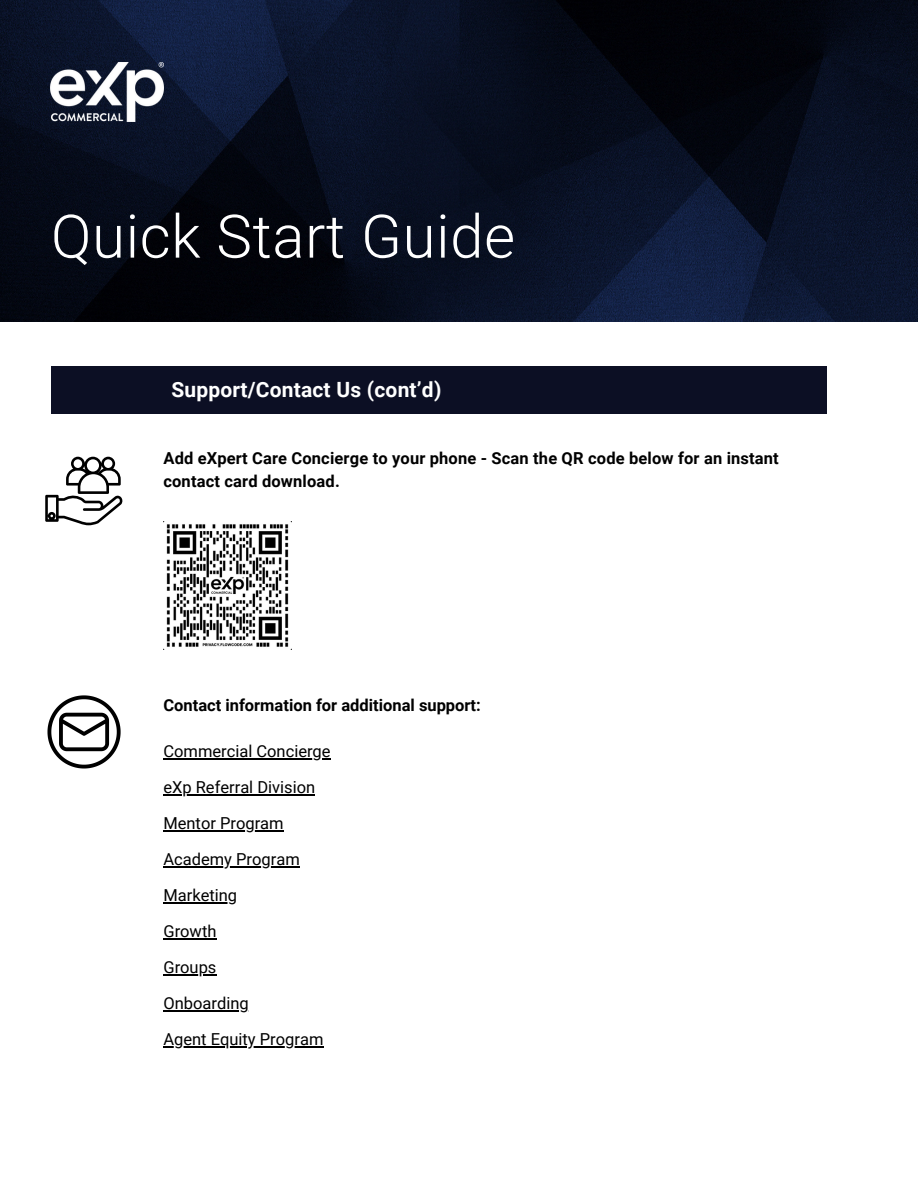
<style>
.page{position:relative;width:918px;height:1188px;background:#fff}
.page>*{position:absolute;margin:0;border:0;box-sizing:border-box;transform-origin:0 0}
.t1{font:300 60px "Roboto";letter-spacing:.01em;color:#fff}
.t2{font:700 21px "Roboto";letter-spacing:.01em;color:#fff}
.t3{font:700 16.5px/22.5px "Roboto";letter-spacing:.01em;color:#000}
.t4{font:16.5px "Roboto";color:#000}
</style>
<div class="page">
<img style="left:0;top:0;width:918px;height:321px">
<img style="left:51px;top:63px;width:112px;height:58px">
<img style="left:163px;top:521px;width:129px;height:129px">
<svg style="left:45px;top:457px;width:78px;height:68px"></svg>
<svg style="left:47px;top:695px;width:74px;height:74px"></svg>
<hr style="left:163px;top:758px;width:168px;height:1px;background:#000">
<hr style="left:163px;top:794px;width:152px;height:1px;background:#000">
<hr style="left:163px;top:830px;width:121px;height:1px;background:#000">
<hr style="left:163px;top:866px;width:137px;height:1px;background:#000">
<hr style="left:163px;top:902px;width:74px;height:1px;background:#000">
<hr style="left:163px;top:938px;width:54px;height:1px;background:#000">
<hr style="left:163px;top:974px;width:54px;height:1px;background:#000">
<hr style="left:163px;top:1010px;width:86px;height:1px;background:#000">
<hr style="left:163px;top:1046px;width:160px;height:1px;background:#000">
<div style="left:51px;top:366px;width:775px;height:48px;background:#0c0f24"></div>
<h2 class="t1" style="left:51px;top:202px;width:466px">Quick Start Guide</h2>
<p class="t2" style="left:171px;top:377px;width:272px">Support/Contact Us (cont’d)</p>
<p class="t3" style="left:163px;top:447px;width:617px">Add eXpert Care Concierge to your phone - Scan the QR code below for an instant contact card download.</p>
<h3 class="t3" style="left:163px;top:694px;width:319px">Contact information for additional support:</h3>
<p class="t4" style="left:163px;top:742px;width:169px">Commercial Concierge</p>
<p class="t4" style="left:163px;top:778px;width:153px">eXp Referral Division</p>
<h3 class="t4" style="left:163px;top:814px;width:122px">Mentor Program</h3>
<p class="t4" style="left:163px;top:850px;width:138px">Academy Program</p>
<p class="t4" style="left:163px;top:886px;width:75px">Marketing</p>
<p class="t4" style="left:163px;top:922px;width:55px">Growth</p>
<p class="t4" style="left:163px;top:958px;width:55px">Groups</p>
<p class="t4" style="left:163px;top:994px;width:87px">Onboarding</p>
<p class="t4" style="left:163px;top:1030px;width:162px">Agent Equity Program</p>
</div>
